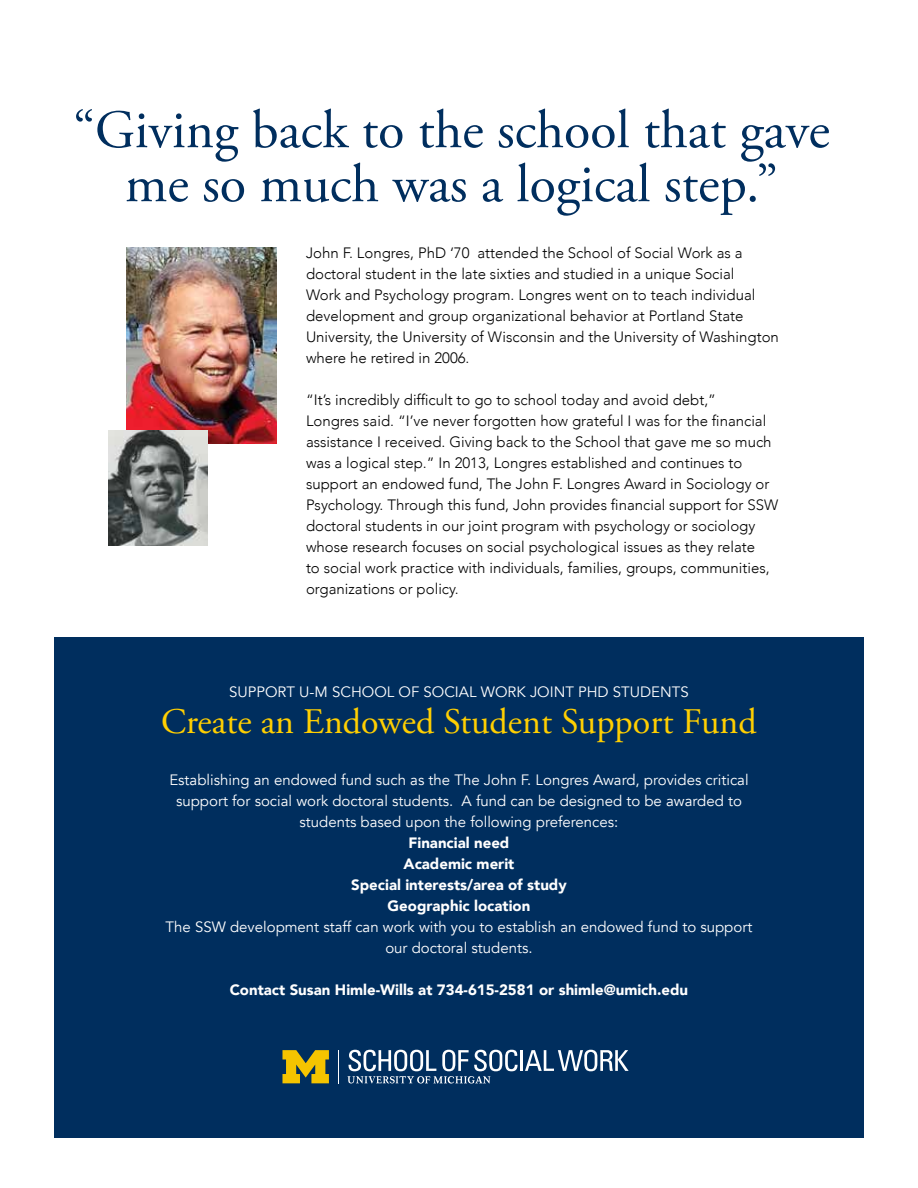
<style>
.page{position:relative;width:918px;height:1188px;background:#fff}
.page>*{position:absolute;margin:0;border:0;box-sizing:border-box;transform-origin:0 0}
.t1{font:54px/54px "Adobe Garamond Pro";color:#002e5e;text-align:center}
.t2{font:36px "Adobe Garamond Pro";color:#ffcf01}
.t3{font:300 15px/21px "Avenir";color:#000}
.t4{font:15px/21px "Avenir";color:#fff;text-align:center}
.t5{font:900 15px/21px "Avenir";color:#fff;text-align:center}
</style>
<div class="page">
<div style="left:54px;top:637px;width:810px;height:500px;background:#002e5e"></div>
<img style="left:127px;top:248px;width:149px;height:195px">
<img style="left:108px;top:430px;width:100px;height:116px">
<hr style="left:520px;top:1050px;width:3px;height:21px;background:#fff">
<svg style="left:525px;top:1050px;width:104px;height:21px"></svg>
<hr style="left:338px;top:1050px;width:1px;height:33px;background:#fff">
<svg style="left:282px;top:1050px;width:47px;height:33px"></svg>
<svg style="left:347px;top:1050px;width:171px;height:34px"></svg>
<h1 class="t1" style="left:73px;top:105px;width:758px">“Giving back to the school that gave me so much was a logical step.”</h1>
<p class="t3" style="left:306px;top:242px;width:474px">John F. Longres, PhD ‘70 attended the School of Social Work as a doctoral student in the late sixties and studied in a unique Social<br>Work and Psychology program. Longres went on to teach individual development and group organizational behavior at Portland State University, the University of Wisconsin and the University of Washington where he retired in 2006.</p>
<p class="t3" style="left:306px;top:389px;width:474px">“It’s incredibly difficult to go to school today and avoid debt,”<br>Longres said. “I’ve never forgotten how grateful I was for the financial assistance I received. Giving back to the School that gave me so much was a logical step.” In 2013, Longres established and continues to support an endowed fund, The John F. Longres Award in Sociology or Psychology. Through this fund, John provides financial support for SSW doctoral students in our joint program with psychology or sociology whose research focuses on social psychological issues as they relate<br>to social work practice with individuals, families, groups, communities, organizations or policy.</p>
<p class="t4" style="left:229px;top:681px;width:461px">SUPPORT U-M SCHOOL OF SOCIAL WORK JOINT PHD STUDENTS</p>
<h2 class="t2" style="left:161px;top:700px;width:597px">Create an Endowed Student Support Fund</h2>
<p class="t4" style="left:169px;top:770px;width:581px">Establishing an endowed fund such as the The John F. Longres Award, provides critical support for social work doctoral students. A fund can be designed to be awarded to students based upon the following preferences:</p>
<p class="t5" style="left:351px;top:832px;width:217px">Financial need<br>Academic merit<br>Special interests/area of study<br>Geographic location</p>
<p class="t4" style="left:166px;top:917px;width:588px">The SSW development staff can work with you to establish an endowed fund to support our doctoral students.</p>
<p class="t5" style="left:230px;top:979px;width:460px">Contact Susan Himle-Wills at 734-615-2581 or shimle@umich.edu</p>
</div>
